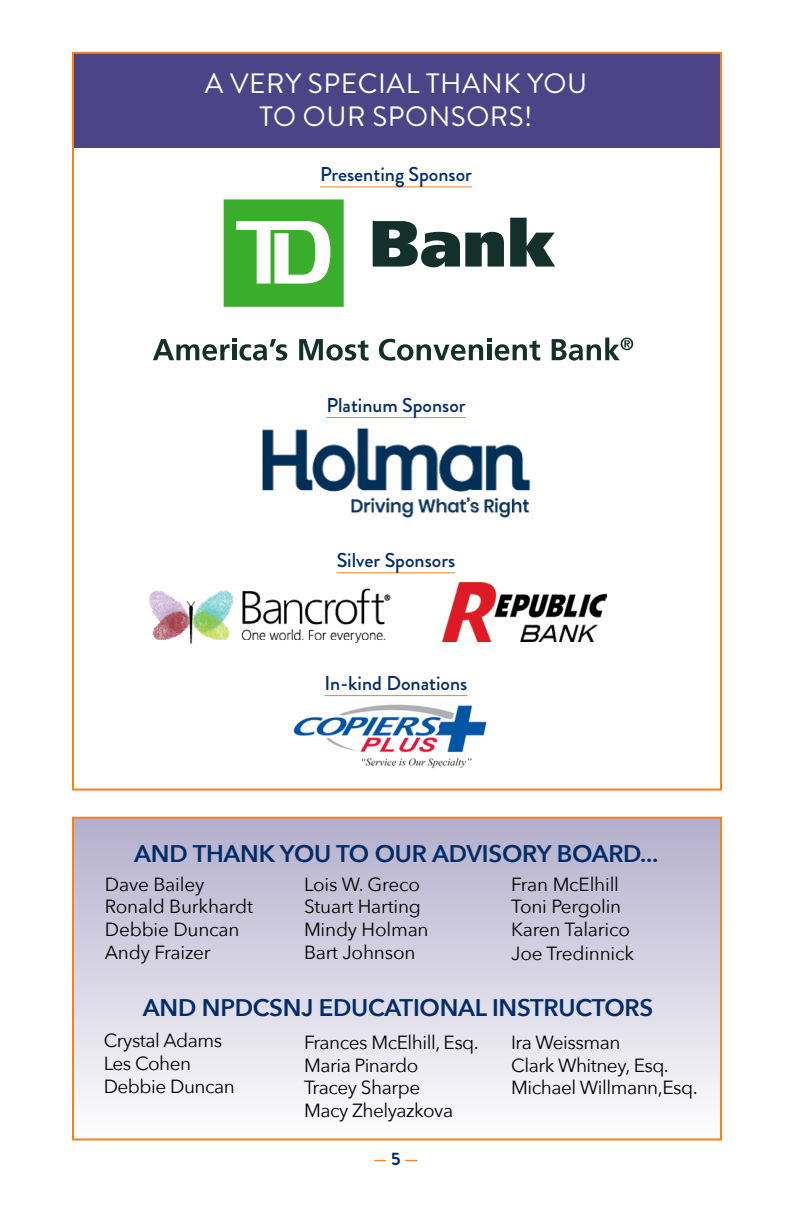
<style>
.page{position:relative;width:792px;height:1224px;background:#fff}
.page>*{position:absolute;margin:0;border:0;box-sizing:border-box;transform-origin:0 0}
.t1{font:28px/33.6px "Brandon Grotesque";letter-spacing:.02em;color:#fff;text-align:center}
.t2{font:600 24px "Avenir Next";letter-spacing:-.01em;color:#002c68}
.t3{font:500 20px "Brandon Grotesque";color:#002c68}
.t4{font:19px/22.8px "Avenir Next";letter-spacing:-.025em;color:#000}
.t5{font:700 18px "Brandon Grotesque";color:#f6861f}
.s1{color:#002c68}
.s2{color:#f58220}
</style>
<div class="page">
<div style="left:72px;top:52px;width:648px;height:96px;background:#4d4387"></div>
<svg style="left:153px;top:338px;width:134px;height:23px"></svg>
<svg style="left:299px;top:339px;width:70px;height:22px"></svg>
<svg style="left:379px;top:338px;width:161px;height:23px"></svg>
<svg style="left:552px;top:338px;width:81px;height:23px"></svg>
<svg style="left:224px;top:199px;width:120px;height:108px"></svg>
<svg style="left:373px;top:221px;width:131px;height:46px"></svg>
<svg style="left:510px;top:218px;width:45px;height:49px"></svg>
<hr style="left:320px;top:186px;width:152px;height:1px;background:#f58220">
<hr style="left:337px;top:572px;width:118px;height:1px;background:#f58220">
<hr style="left:325px;top:695px;width:142px;height:1px;background:#f58220">
<img style="left:262px;top:417px;width:269px;height:101px">
<img style="left:293px;top:704px;width:194px;height:64px">
<div style="left:72px;top:817px;width:648px;height:323px;background:linear-gradient(to bottom,#b3afcc,#fefefe)"></div>
<div style="left:72px;top:817px;width:650px;height:323px;border:2px solid #f58220"></div>
<img style="left:149px;top:588px;width:242px;height:56px">
<img style="left:442px;top:582px;width:164px;height:60px">
<h1 class="t1" style="left:205px;top:67px;width:384px">A VERY SPECIAL THANK YOU<br>TO OUR SPONSORS!</h1>
<p class="t3" style="left:320px;top:160px;width:153px">Presenting Sponsor</p>
<p class="t3" style="left:326px;top:391px;width:141px">Platinum Sponsor</p>
<p class="t3" style="left:337px;top:546px;width:120px">Silver Sponsors</p>
<p class="t3" style="left:325px;top:669px;width:144px">In-kind Donations</p>
<p class="t2" style="left:134px;top:833px;width:526px">AND THANK YOU TO OUR ADVISORY BOARD...</p>
<p class="t4" style="left:105px;top:872px;width:150px">Dave Bailey<br>Ronald Burkhardt<br>Debbie Duncan<br>Andy Fraizer</p>
<p class="t4" style="left:304px;top:872px;width:126px">Lois W. Greco<br>Stuart Harting<br>Mindy Holman<br>Bart Johnson</p>
<p class="t4" style="left:511px;top:872px;width:125px">Fran McElhill<br>Toni Pergolin<br>Karen Talarico<br>Joe Tredinnick</p>
<p class="t2" style="left:143px;top:987px;width:512px">AND NPDCSNJ EDUCATIONAL INSTRUCTORS</p>
<p class="t4" style="left:104px;top:1028px;width:133px">Crystal Adams<br>Les Cohen<br>Debbie Duncan</p>
<p class="t4" style="left:304px;top:1030px;width:176px">Frances McElhill, Esq.<br>Maria Pinardo<br>Tracey Sharpe<br>Macy Zhelyazkova</p>
<p class="t5" style="left:374px;top:1146px;width:46px">— <span class="s1">5</span> <span class="s2">—</span></p>
<p class="t4" style="left:511px;top:1030px;width:188px">Ira Weissman<br>Clark Whitney, Esq.<br>Michael Willmann,Esq.</p>
</div>
